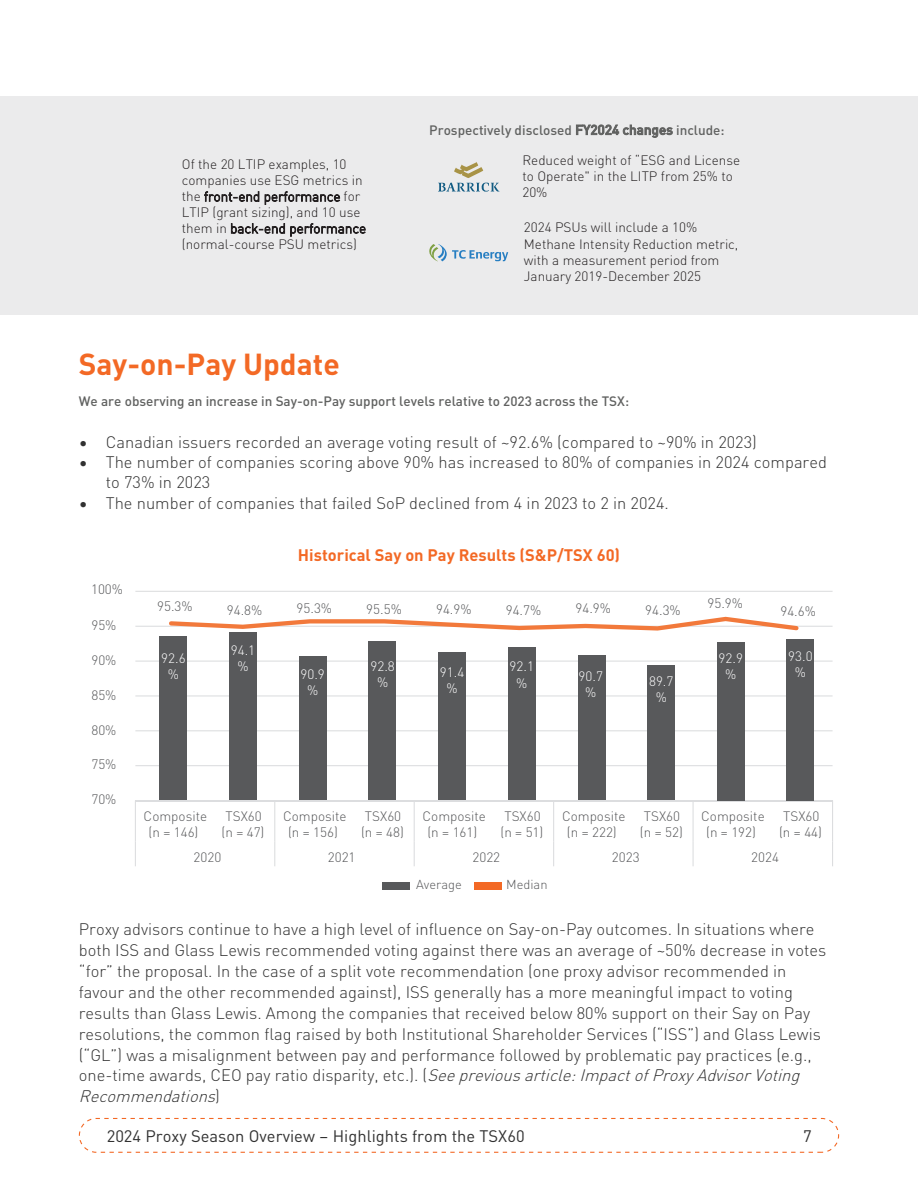
<style>
.page{position:relative;width:918px;height:1188px;background:#fff}
.page>*{position:absolute;margin:0;border:0;box-sizing:border-box;transform-origin:0 0}
.t1{font:700 30px "DIN Pro";color:#f36925}
.t2{font:300 16.5px/20.9px "DIN Pro";color:#313131}
.t3{font:16.5px "DIN Pro";color:#313131}
.t4{font:700 16.5px "DIN Pro";color:#f36925}
.t5{font:300 13.5px/16.2px "DIN Pro";color:#231f20}
.t6{font:300 13.5px/15.8px "DIN Pro";color:#565759;text-align:center}
.t7{font:500 13.5px "DIN Pro";color:#606160}
.t8{font:300 13.5px/16.2px "DIN Pro";color:#fff;text-align:center}
.t9{font:300 12.9px "DIN Pro";color:#565759}
.s1{font-style:italic}
</style>
<div class="page">
<div style="left:0;top:96px;width:918px;height:219px;background:#ebebec"></div>
<svg style="left:429px;top:244px;width:79px;height:18px"></svg>
<svg style="left:438px;top:162px;width:61px;height:30px"></svg>
<hr style="left:135px;top:765px;width:698px;height:1px;background:#dcdddf">
<hr style="left:135px;top:730px;width:698px;height:1px;background:#dcdddf">
<hr style="left:135px;top:695px;width:698px;height:1px;background:#dcdddf">
<hr style="left:135px;top:661px;width:698px;height:1px;background:#dcdddf">
<hr style="left:135px;top:626px;width:698px;height:1px;background:#dcdddf">
<hr style="left:135px;top:591px;width:698px;height:1px;background:#dcdddf">
<div style="left:159px;top:637px;width:28px;height:164px;background:#58595b"></div>
<div style="left:299px;top:656px;width:28px;height:145px;background:#58595b"></div>
<div style="left:438px;top:652px;width:28px;height:149px;background:#58595b"></div>
<div style="left:578px;top:655px;width:27px;height:146px;background:#58595b"></div>
<div style="left:647px;top:665px;width:28px;height:136px;background:#58595b"></div>
<div style="left:508px;top:647px;width:28px;height:154px;background:#58595b"></div>
<div style="left:368px;top:642px;width:28px;height:159px;background:#58595b"></div>
<div style="left:229px;top:632px;width:28px;height:169px;background:#58595b"></div>
<hr style="left:135px;top:800px;width:698px;height:1px;background:#dcdddf">
<hr style="left:135px;top:801px;width:1px;height:40px;background:#dcdddf">
<hr style="left:274px;top:801px;width:1px;height:40px;background:#dcdddf">
<hr style="left:414px;top:801px;width:1px;height:40px;background:#dcdddf">
<hr style="left:553px;top:801px;width:1px;height:40px;background:#dcdddf">
<hr style="left:693px;top:801px;width:1px;height:40px;background:#dcdddf">
<hr style="left:832px;top:801px;width:1px;height:40px;background:#dcdddf">
<svg style="left:135px;top:841px;width:1px;height:25px"></svg>
<svg style="left:274px;top:841px;width:1px;height:25px"></svg>
<svg style="left:414px;top:841px;width:1px;height:25px"></svg>
<svg style="left:553px;top:841px;width:1px;height:25px"></svg>
<svg style="left:693px;top:841px;width:1px;height:25px"></svg>
<svg style="left:832px;top:841px;width:1px;height:25px"></svg>
<div style="left:717px;top:642px;width:28px;height:159px;background:#58595b"></div>
<div style="left:787px;top:640px;width:27px;height:161px;background:#58595b"></div>
<div style="left:383px;top:882px;width:27px;height:7px;background:#58595b"></div>
<div style="left:474px;top:882px;width:28px;height:7px;background:#f36925"></div>
<svg style="left:167px;top:616px;width:634px;height:15px"></svg>
<div style="left:79px;top:1118px;width:760px;height:35px;border:1px dashed #f36824;border-radius:17px"></div>
<p class="t5" style="left:182px;top:156px;width:186px">Of the 20 LTIP examples, 10 companies use ESG metrics in the front-end performance for<br>LTIP (grant sizing), and 10 use them in back-end performance (normal-course PSU metrics)</p>
<p class="t7" style="left:429px;top:119px;width:297px">Prospectively disclosed FY2024 changes include:</p>
<p class="t5" style="left:522px;top:151px;width:219px">Reduced weight of “ESG and License to Operate" in the LITP from 25% to<br>20%</p>
<p class="t5" style="left:524px;top:219px;width:216px">2024 PSUs will include a 10%<br>Methane Intensity Reduction metric, with a measurement period from<br>January 2019-December 2025</p>
<h1 class="t1" style="left:79px;top:344px;width:262px">Say-on-Pay Update</h1>
<p class="t7" style="left:79px;top:391px;width:552px">We are observing an increase in Say-on-Pay support levels relative to 2023 across the TSX:</p>
<p class="t2" style="left:79px;top:430px;width:680px">• Canadian issuers recorded an average voting result of ~92.6% (compared to ~90% in 2023)</p>
<p class="t2" style="left:106px;top:451px;width:723px;line-height:19.6px;text-indent:-27px">• The number of companies scoring above 90% has increased to 80% of companies in 2024 compared to 73% in 2023</p>
<p class="t2" style="left:79px;top:491px;width:592px">• The number of companies that failed SoP declined from 4 in 2023 to 2 in 2024.</p>
<p class="t6" style="left:91px;top:581px;width:33px">100%</p>
<p class="t6" style="left:91px;top:616px;width:27px">95%</p>
<p class="t6" style="left:91px;top:651px;width:27px">90%</p>
<p class="t6" style="left:91px;top:686px;width:27px">85%</p>
<p class="t6" style="left:91px;top:721px;width:27px">80%</p>
<p class="t6" style="left:91px;top:756px;width:27px">75%</p>
<p class="t6" style="left:91px;top:791px;width:27px">70%</p>
<p class="t4" style="left:298px;top:544px;width:324px">Historical Say on Pay Results (S&amp;P/TSX 60)</p>
<p class="t6" style="left:157px;top:597px;width:37px">95.3%</p>
<p class="t6" style="left:227px;top:601px;width:37px">94.8%</p>
<p class="t6" style="left:297px;top:599px;width:37px">95.3%</p>
<p class="t6" style="left:366px;top:600px;width:37px">95.5%</p>
<p class="t6" style="left:436px;top:600px;width:37px">94.9%</p>
<p class="t6" style="left:506px;top:602px;width:37px">94.7%</p>
<p class="t6" style="left:575px;top:600px;width:37px">94.9%</p>
<p class="t6" style="left:645px;top:601px;width:37px">94.3%</p>
<p class="t8" style="left:161px;top:649px;width:26px">92.6 %</p>
<p class="t8" style="left:231px;top:641px;width:26px">94.1 %</p>
<p class="t8" style="left:300px;top:665px;width:26px">90.9 %</p>
<p class="t8" style="left:371px;top:657px;width:26px">92.8 %</p>
<p class="t8" style="left:440px;top:663px;width:26px">91.4 %</p>
<p class="t8" style="left:510px;top:658px;width:26px">92.1 %</p>
<p class="t8" style="left:579px;top:667px;width:26px">90.7 %</p>
<p class="t8" style="left:649px;top:672px;width:26px">89.7 %</p>
<p class="t6" style="left:707px;top:594px;width:37px">95.9%</p>
<p class="t6" style="left:780px;top:602px;width:37px">94.6%</p>
<p class="t8" style="left:719px;top:649px;width:26px">92.9 %</p>
<p class="t8" style="left:788px;top:647px;width:26px">93.0 %</p>
<p class="t6" style="left:144px;top:807px;width:65px">Composite (n = 146)</p>
<p class="t6" style="left:222px;top:807px;width:44px;text-align:left">TSX60 (n = 47)</p>
<p class="t6" style="left:283px;top:807px;width:65px">Composite (n = 156)</p>
<p class="t6" style="left:361px;top:807px;width:44px;text-align:left">TSX60 (n = 48)</p>
<p class="t6" style="left:423px;top:807px;width:65px">Composite (n = 161)</p>
<p class="t6" style="left:501px;top:807px;width:44px;text-align:left">TSX60 (n = 51)</p>
<p class="t6" style="left:562px;top:807px;width:65px">Composite (n = 222)</p>
<p class="t6" style="left:640px;top:807px;width:44px;text-align:left">TSX60 (n = 52)</p>
<p class="t6" style="left:194px;top:848px;width:29px">2020</p>
<p class="t6" style="left:328px;top:848px;width:29px">2021</p>
<p class="t6" style="left:473px;top:848px;width:29px">2022</p>
<p class="t6" style="left:612px;top:848px;width:29px">2023</p>
<p class="t9" style="left:416px;top:875px;width:47px">Average</p>
<p class="t9" style="left:506px;top:875px;width:43px">Median</p>
<p class="t6" style="left:701px;top:807px;width:65px">Composite (n = 192)</p>
<p class="t6" style="left:779px;top:807px;width:44px;text-align:left">TSX60 (n = 44)</p>
<p class="t6" style="left:751px;top:848px;width:29px">2024</p>
<p class="t2" style="left:79px;top:917px;width:749px">Proxy advisors continue to have a high level of influence on Say-on-Pay outcomes. In situations where both ISS and Glass Lewis recommended voting against there was an average of ~50% decrease in votes “for” the proposal. In the case of a split vote recommendation (one proxy advisor recommended in favour and the other recommended against), ISS generally has a more meaningful impact to voting results than Glass Lewis. Among the companies that received below 80% support on their Say on Pay resolutions, the common flag raised by both Institutional Shareholder Services (“ISS”) and Glass Lewis (“GL”) was a misalignment between pay and performance followed by problematic pay practices (e.g.,<br>o n e - t i m e a wa rd s , C E O p a y ra t i o d i s p a r i ty , e t c . ) . ( <span class="s1">Seepreviousarticle:ImpactofProxyAdvisorVoting Recommendations</span>)</p>
<p class="t3" style="left:107px;top:1123px;width:419px">2024 Proxy Season Overview – Highlights from the TSX60</p>
<p class="t3" style="left:803px;top:1123px;width:10px">7</p>
</div>
